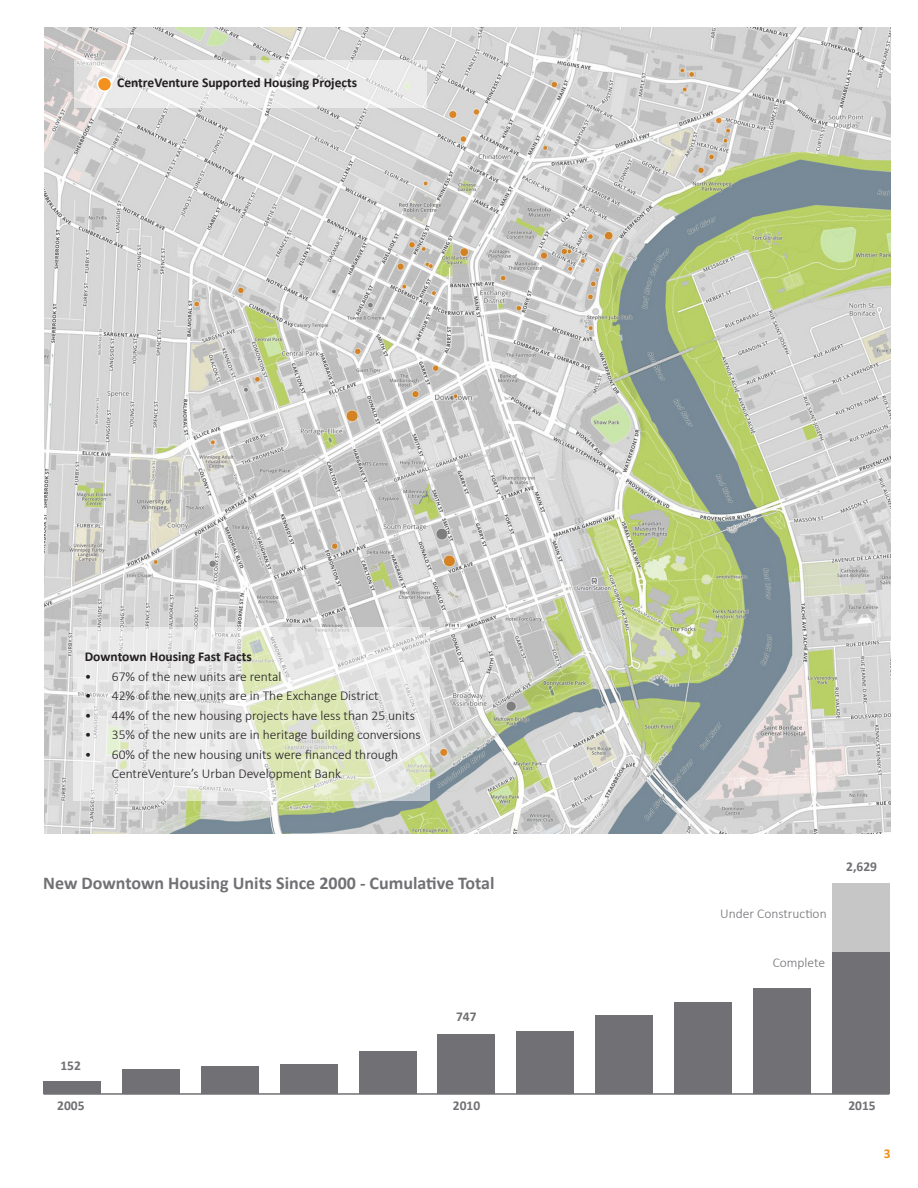
<style>
.page{position:relative;width:918px;height:1188px;background:#fff}
.page>*{position:absolute;margin:0;border:0;box-sizing:border-box;transform-origin:0 0}
.t1{font:700 18px "Calibri";color:#717074}
.t2{font:300 13.5px/19.5px "Calibri";color:#231f20}
.t3{font:700 13.5px "Calibri";color:#231f20}
.t4{font:300 13.5px "Calibri";color:#717074}
.t5{font:700 13.5px "Calibri";color:#717074}
.t6{font:700 13.5px "Calibri";color:#f4901d}
</style>
<div class="page">
<img style="left:45px;top:28px;width:846px;height:805px">
<svg style="left:73px;top:627px;width:357px;height:174px;background:#e5e7de"></svg>
<svg style="left:75px;top:60px;width:352px;height:48px;background:#e9e9e8"></svg>
<div style="left:97px;top:77px;width:14px;height:14px;background:#f4901d;border-radius:50%"></div>
<div style="left:97px;top:76px;width:15px;height:16px;border:2px solid #fff;border-radius:50%"></div>
<div style="left:44px;top:1081px;width:57px;height:13px;background:#717074"></div>
<div style="left:122px;top:1069px;width:57px;height:25px;background:#717074"></div>
<div style="left:201px;top:1066px;width:57px;height:28px;background:#717074"></div>
<div style="left:280px;top:1064px;width:57px;height:30px;background:#717074"></div>
<div style="left:359px;top:1051px;width:57px;height:43px;background:#717074"></div>
<div style="left:438px;top:1034px;width:57px;height:60px;background:#717074"></div>
<div style="left:517px;top:1031px;width:57px;height:63px;background:#717074"></div>
<div style="left:596px;top:1015px;width:57px;height:79px;background:#717074"></div>
<div style="left:674px;top:1003px;width:57px;height:91px;background:#717074"></div>
<div style="left:753px;top:988px;width:57px;height:106px;background:#717074"></div>
<div style="left:832px;top:952px;width:57px;height:142px;background:#717074"></div>
<div style="left:832px;top:884px;width:57px;height:68px;background:#c6c6c7"></div>
<hr style="left:44px;top:1093px;width:845px;height:2px;background:#717074">
<p class="t3" style="left:117px;top:74px;width:242px">CentreVenture Supported Housing Projects</p>
<p class="t3" style="left:85px;top:648px;width:169px">Downtown Housing Fast Facts</p>
<p class="t2" style="left:85px;top:666px;width:198px">• 67% of the new units are rental</p>
<p class="t2" style="left:85px;top:685px;width:295px">• 42% of the new units are in The Exchange District</p>
<p class="t2" style="left:85px;top:705px;width:332px">• 44% of the new housing projects have less than 25 units</p>
<p class="t2" style="left:85px;top:724px;width:338px">• 35% of the new units are in heritage building conversions</p>
<p class="t2" style="left:112px;top:744px;width:288px;text-indent:-27px">• 60% of the new housing units were financed through<br>CentreVenture’s Urban Development Bank</p>
<p class="t1" style="left:43px;top:872px;width:453px">New Downtown Housing Units Since 2000 - Cumulative Total</p>
<p class="t5" style="left:60px;top:1057px;width:22px">152</p>
<p class="t5" style="left:456px;top:1007px;width:22px">747</p>
<p class="t4" style="left:720px;top:905px;width:108px">Under Construction</p>
<p class="t4" style="left:773px;top:954px;width:54px">Complete</p>
<p class="t5" style="left:846px;top:858px;width:32px">2,629</p>
<p class="t5" style="left:57px;top:1097px;width:29px">2005</p>
<p class="t5" style="left:453px;top:1097px;width:29px">2010</p>
<p class="t5" style="left:848px;top:1097px;width:29px">2015</p>
<p class="t6" style="left:884px;top:1145px;width:8px">3</p>
</div>
